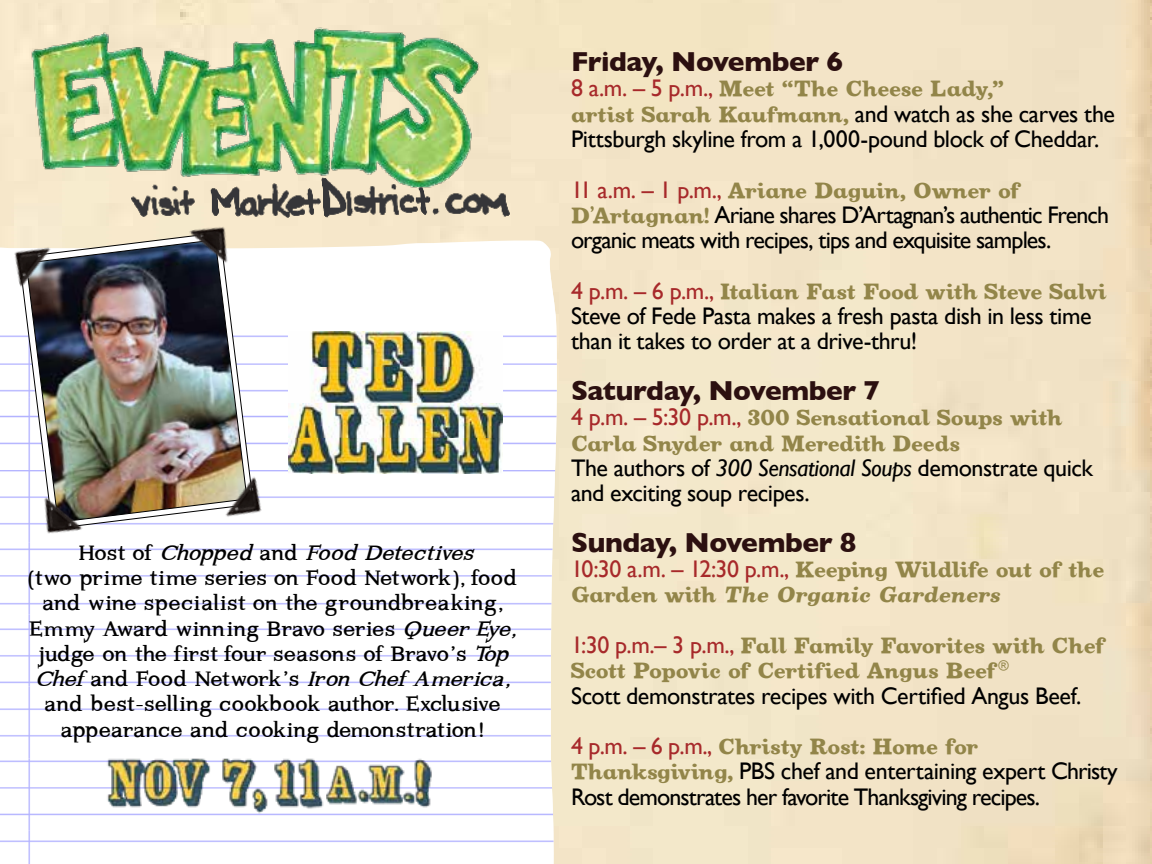
<style>
.page{position:relative;width:1152px;height:864px;background:#fff}
.page>*{position:absolute;margin:0;border:0;box-sizing:border-box;transform-origin:0 0}
.t1{font:700 28px "Gill Sans";letter-spacing:-.02em;color:#2c1010}
.t2{font:24px/25.2px "Gill Sans";letter-spacing:-.02em;color:#000}
.t3{font:24px/25.2px "Cleopatra";letter-spacing:-.02em;color:#928549}
.t4{font:24px/25.2px "Kleins Forgotten Roman";letter-spacing:-.05em;color:#000;text-align:center}
.t5{font:24px/25.2px "Gill Sans";letter-spacing:-.04em;color:#000}
.s1{font-style:italic}
.s2{font-family:"Gill Sans";color:#a7292a}
.s3{font-family:"Cleopatra";color:#928549}
.s4{color:#928549}
</style>
<div class="page">
<img style="left:3px;top:16px;width:491px;height:178px">
<img style="left:0;top:254px;width:557px;height:216px">
<img style="left:0;top:470px;width:555px;height:72px">
<img style="left:0;top:542px;width:553px;height:72px">
<img style="left:0;top:614px;width:551px;height:145px">
<img style="left:0;top:759px;width:554px;height:105px">
<img style="left:95px;top:756px;width:364px;height:59px">
<svg style="left:19px;top:232px;width:235px;height:297px"></svg>
<img style="left:26px;top:239px;width:222px;height:284px">
<img style="left:20px;top:476px;width:82px;height:82px">
<img style="left:168px;top:225px;width:83px;height:59px">
<img style="left:0;top:223px;width:73px;height:85px">
<img style="left:201px;top:455px;width:86px;height:86px">
<img style="left:117px;top:170px;width:407px;height:55px">
<img style="left:288px;top:332px;width:215px;height:142px">
<p class="t4" style="left:28px;top:541px;width:499px">H o s t o f <span class="s1">Chopped</span> a n d <span class="s1">Food Detectives<br></span>(two prime time series on Food Network), food and wine specialist on the groundbreaking, Emmy Award winning Bravo series <span class="s1">QueerEye, </span>judge on the first four seasons of Bravo’s <span class="s1">Top Chef</span>a n d F o o d N e t w o r k ’ s <span class="s1">Iron ChefAmerica, </span>and best-selling cookbook author. Exclusive appearance and cooking demonstration!</p>
<p class="t1" style="left:571px;top:39px;width:274px">Friday, November 6</p>
<p class="t3" style="left:571px;top:76px;width:435px"><span class="s2">8 a.m. – 5 p.m.,</span> Meet “The Cheese Lady,”</p>
<p class="t2" style="left:571px;top:101px;width:545px"><span class="s3">artist Sarah Kaufmann,</span> and watch as she carves the<br>Pittsburgh skyline from a 1,000-pound block of Cheddar.</p>
<p class="t3" style="left:571px;top:177px;width:451px"><span class="s2">11 a.m. – 1 p.m.,</span> Ariane Daguin, Owner of</p>
<p class="t5" style="left:571px;top:202px;width:540px"><span class="s3">D</span><span class="s4">’</span><span class="s3">Artagnan!</span> Ariane shares D’Artagnan’s authentic French organic meats with recipes, tips and exquisite samples.</p>
<p class="t3" style="left:571px;top:278px;width:537px"><span class="s2">4 p.m. – 6 p.m.,</span> Italian Fast Food with Steve Salvi</p>
<p class="t2" style="left:571px;top:303px;width:522px">Steve of Fede Pasta makes a fresh pasta dish in less time than it takes to order at a drive-thru!</p>
<p class="t1" style="left:571px;top:368px;width:311px">Saturday, November 7</p>
<p class="t3" style="left:571px;top:405px;width:493px"><span class="s2">4 p.m. – 5:30 p.m.,</span> 300 Sensational Soups with<br>Carla Snyder and Meredith Deeds</p>
<p class="t2" style="left:571px;top:455px;width:523px">The authors of <span class="s1">300 Sensational Soups</span> demonstrate quick and exciting soup recipes.</p>
<p class="t1" style="left:571px;top:520px;width:287px">Sunday, November 8</p>
<p class="t3" style="left:571px;top:557px;width:535px"><span class="s2">10:30 a.m. – 12:30 p.m.,</span> Keeping Wildlife out of the<br>G ar d en w ith <span class="s1">The Organic Gardeners</span></p>
<p class="t3" style="left:571px;top:633px;width:536px"><span class="s2">1:30 p.m.– 3 p.m.,</span> Fall Family Favorites with Chef<br>Scott Popovic of Certified Angus Beef<sup>®</sup></p>
<p class="t2" style="left:571px;top:683px;width:512px">Scott demonstrates recipes with Certified Angus Beef.</p>
<p class="t3" style="left:571px;top:734px;width:409px"><span class="s2">4 p.m. – 6 p.m.,</span> Christy Rost: Home for</p>
<p class="t2" style="left:571px;top:758px;width:548px"><span class="s3">Thanksgiving,</span> PBS chef and entertaining expert Christy<br>Rost demonstrates her favorite Thanksgiving recipes.</p>
</div>
